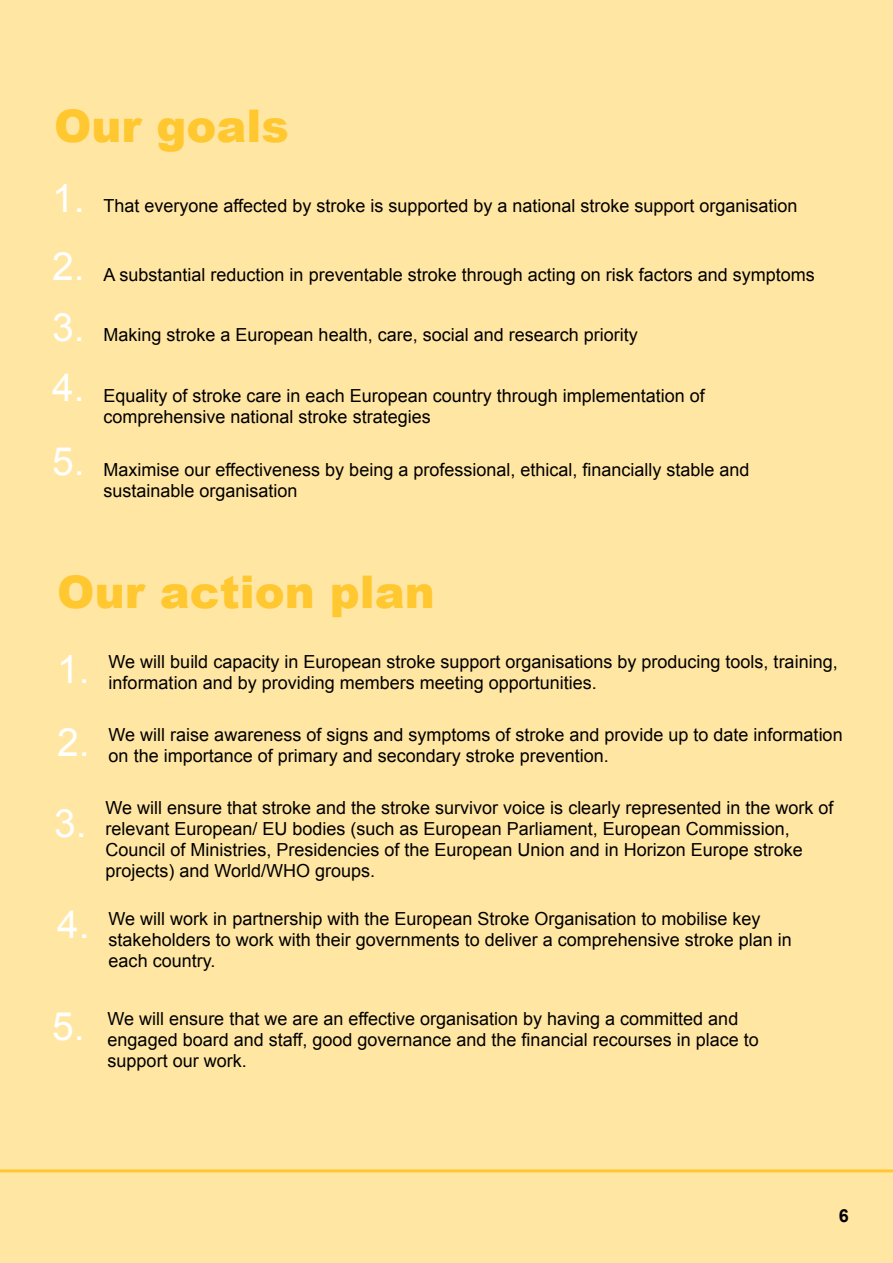
<style>
.page{position:relative;width:893px;height:1263px;background:#ffe6a2}
.page>*{position:absolute;margin:0;border:0;box-sizing:border-box;transform-origin:0 0}
.t1{font:900 45px "Arial";color:#ffc831}
.t2{font:39px "Arial";color:#fff}
.t3{font:18px/21px "Arial";color:#000}
.t4{font:700 18px "Arial";color:#000}
.s1{font-size:39px;color:#fff}
</style>
<div class="page">
<hr style="left:0;top:1169px;width:893px;height:3px;background:#ffc831">
<h1 class="t1" style="left:54px;top:93px;width:236px">Our goals</h1>
<p class="t3" style="left:52px;top:196px;width:747px"><span class="s1">1.</span> That everyone affected by stroke is supported by a national stroke support organisation</p>
<p class="t3" style="left:52px;top:264px;width:764px"><span class="s1">2.</span> A substantial reduction in preventable stroke through acting on risk factors and symptoms</p>
<p class="t3" style="left:52px;top:324px;width:587px"><span class="s1">3.</span> Making stroke a European health, care, social and research priority</p>
<h2 class="t2" style="left:52px;top:362px;width:34px">4.</h2>
<h2 class="t2" style="left:52px;top:436px;width:34px">5.</h2>
<p class="t3" style="left:104px;top:385px;width:603px">Equality of stroke care in each European country through implementation of comprehensive national stroke strategies</p>
<p class="t3" style="left:104px;top:459px;width:647px">Maximise our effectiveness by being a professional, ethical, financially stable and sustainable organisation</p>
<h1 class="t1" style="left:57px;top:559px;width:379px">Our action plan</h1>
<p class="t3" style="left:109px;top:651px;width:730px">We will build capacity in European stroke support organisations by producing tools, training,</p>
<p class="t3" style="left:57px;top:672px;width:541px"><sup>1.</sup> information and by providing members meeting opportunities.</p>
<p class="t3" style="left:109px;top:724px;width:735px">We will raise awareness of signs and symptoms of stroke and provide up to date information</p>
<p class="t3" style="left:57px;top:745px;width:553px"><sup>2.</sup> on the importance of primary and secondary stroke prevention.</p>
<p class="t3" style="left:105px;top:797px;width:729px">We will ensure that stroke and the stroke survivor voice is clearly represented in the work of relevant European/ EU bodies (such as European Parliament, European Commission, Council of Ministries, Presidencies of the European Union and in Horizon Europe stroke projects) and World/WHO groups.</p>
<h2 class="t2" style="left:54px;top:798px;width:34px">3.</h2>
<h2 class="t2" style="left:57px;top:898px;width:34px">4.</h2>
<h2 class="t2" style="left:52px;top:1001px;width:34px">5.</h2>
<p class="t3" style="left:109px;top:908px;width:685px">We will work in partnership with the European Stroke Organisation to mobilise key stakeholders to work with their governments to deliver a comprehensive stroke plan in each country.</p>
<p class="t3" style="left:108px;top:1008px;width:653px">We will ensure that we are an effective organisation by having a committed and engaged board and staff, good governance and the financial recourses in place to support our work.</p>
<p class="t4" style="left:839px;top:1204px;width:12px">6</p>
</div>
